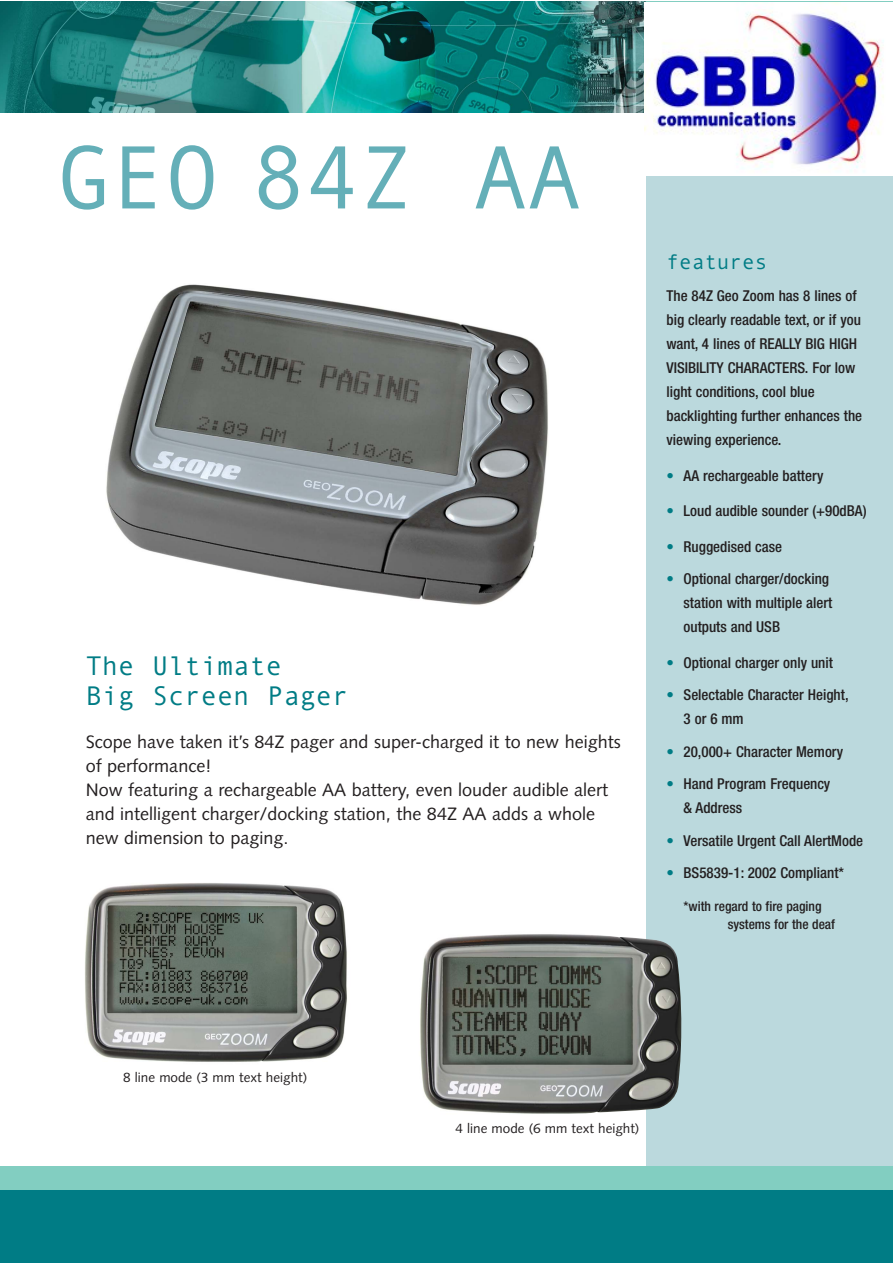
<style>
.page{position:relative;width:893px;height:1263px;background:#fff}
.page>*{position:absolute;margin:0;border:0;box-sizing:border-box;transform-origin:0 0}
.t1{font:90px "Monotypecom";color:#64afb8}
.t2{font:27px/30px "Monotypecom";color:#007c85}
.t3{font:21px "Monotypecom";color:#007c85}
.t4{font:18px/24px "Syntax";color:#231f20}
.t5{font:500 condensed 15px/24px "Helvetica Neue";color:#231f20}
.t6{font:13.5px "Syntax";color:#231f20}
.t7{font:500 condensed 13.5px/18px "Helvetica Neue";color:#231f20}
.s1{color:#007c85}
</style>
<div class="page">
<div style="left:646px;top:2px;width:246px;height:1176px;background:#bbd9dd"></div>
<img style="left:0;top:2px;width:644px;height:110px">
<div style="left:0;top:1190px;width:892px;height:73px;background:#007c85"></div>
<div style="left:0;top:1167px;width:892px;height:23px;background:#82cec1"></div>
<img style="left:85px;top:883px;width:262px;height:179px">
<img style="left:420px;top:934px;width:261px;height:180px">
<img style="left:106px;top:284px;width:442px;height:321px">
<img style="left:644px;top:2px;width:248px;height:173px">
<h1 class="t1" style="left:57px;top:146px;width:525px">GEO 84Z AA</h1>
<h2 class="t2" style="left:86px;top:654px;width:264px">The Ultimate<br>Big Screen Pager</h2>
<p class="t4" style="left:86px;top:731px;width:536px">Scope have taken it’s 84Z pager and super-charged it to new heights of performance!<br>Now featuring a rechargeable AA battery, even louder audible alert and intelligent charger/docking station, the 84Z AA adds a whole new dimension to paging.</p>
<h3 class="t3" style="left:666px;top:254px;width:102px">features</h3>
<p class="t5" style="left:666px;top:285px;width:197px">The 84Z Geo Zoom has 8 lines of big clearly readable text, or if you want, 4 lines of REALLY BIG HIGH<br>VISIBILITY CHARACTERS. For low light conditions, cool blue backlighting further enhances the viewing experience.</p>
<p class="t5" style="left:666px;top:464px;width:158px"><span class="s1">•</span> AA rechargeable battery</p>
<p class="t5" style="left:666px;top:500px;width:201px"><span class="s1">•</span> Loud audible sounder (+90dBA)</p>
<p class="t5" style="left:666px;top:536px;width:117px"><span class="s1">•</span> Ruggedised case</p>
<p class="t5" style="left:683px;top:568px;width:150px;text-indent:-17px"><span class="s1">•</span> Optional charger/docking station with multiple alert outputs and USB</p>
<p class="t5" style="left:666px;top:652px;width:168px"><span class="s1">•</span> Optional charger only unit</p>
<p class="t5" style="left:683px;top:684px;width:166px;text-indent:-17px"><span class="s1">•</span> Selectable Character Height,<br>3 or 6 mm</p>
<p class="t5" style="left:666px;top:741px;width:178px"><span class="s1">•</span> 20,000+ Character Memory</p>
<p class="t5" style="left:683px;top:773px;width:148px;text-indent:-17px"><span class="s1">•</span> Hand Program Frequency &amp; Address</p>
<p class="t5" style="left:666px;top:830px;width:198px"><span class="s1">•</span> Versatile Urgent Call AlertMode</p>
<p class="t5" style="left:666px;top:862px;width:179px"><span class="s1">•</span> BS5839-1: 2002 Compliant*</p>
<p class="t7" style="left:727px;top:898px;width:109px;text-indent:-44px">*with regard to fire paging systems for the deaf</p>
<p class="t6" style="left:123px;top:1072px;width:185px">8 line mode (3 mm text height)</p>
<p class="t6" style="left:455px;top:1123px;width:185px">4 line mode (6 mm text height)</p>
</div>
